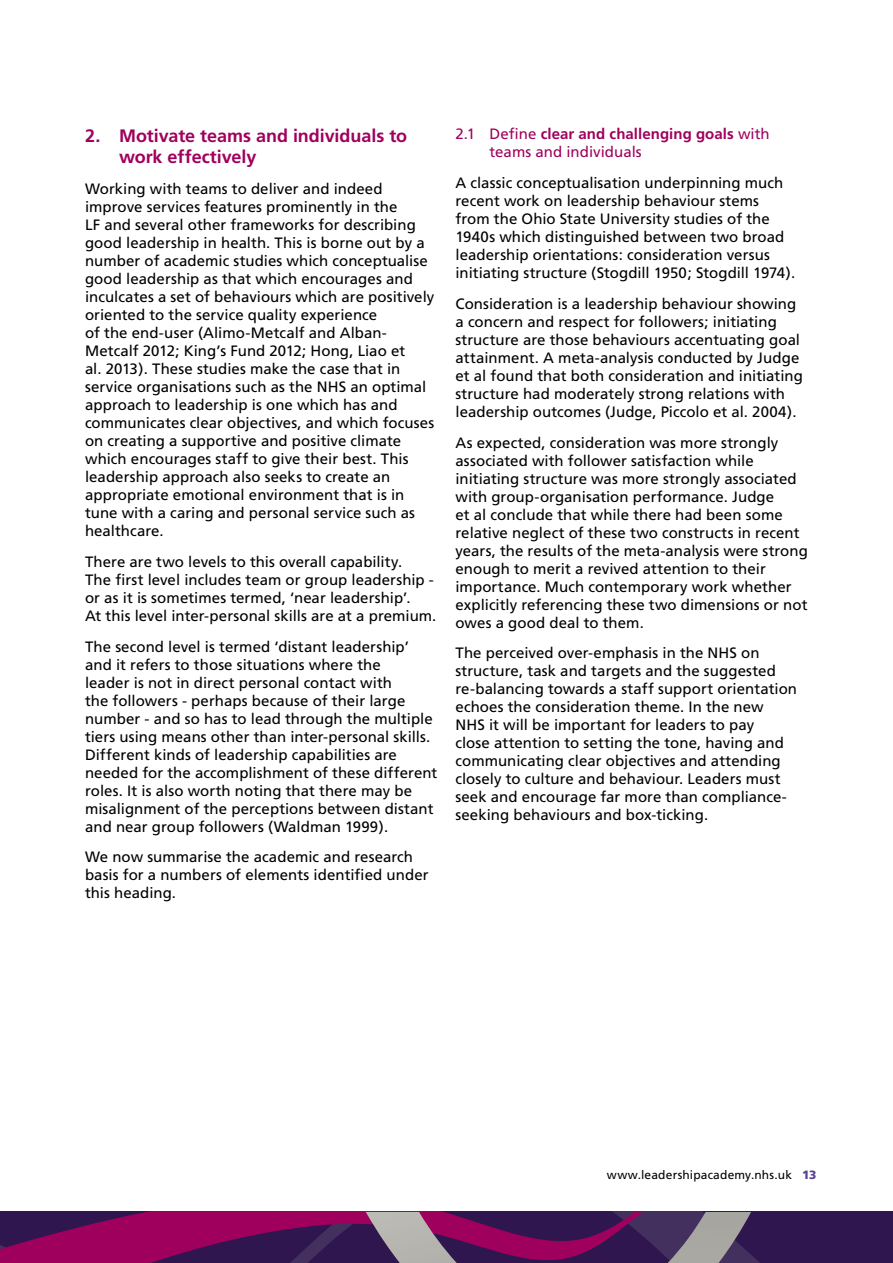
<style>
.page{position:relative;width:893px;height:1263px;background:#fff}
.page>*{position:absolute;margin:0;border:0;box-sizing:border-box;transform-origin:0 0}
.t1{font:700 18px/21.6px "Frutiger";letter-spacing:-.005em;color:#a0005d}
.t2{font:15px/18px "Frutiger";letter-spacing:.005em;color:#000}
.t3{font:15px/18px "Frutiger";color:#a0005d}
.t4{font:12px "Frutiger";letter-spacing:.015em;color:#000}
.s1{font-weight:700}
.s2{font-weight:900;color:#5a4293}
</style>
<div class="page">
<svg style="left:0;top:1212px;width:893px;height:51px;background:#5a0f54"></svg>
<svg style="left:366px;top:1212px;width:91px;height:51px;background:#93728b"></svg>
<svg style="left:668px;top:1212px;width:83px;height:51px;background:#7b7183"></svg>
<p class="t1" style="left:119px;top:124px;width:290px;text-indent:-34px">2. Motivate teams and individuals to work effectively</p>
<p class="t2" style="left:85px;top:180px;width:351px">Working with teams to deliver and indeed improve services features prominently in the<br>LF and several other frameworks for describing good leadership in health. This is borne out by a number of academic studies which conceptualise good leadership as that which encourages and inculcates a set of behaviours which are positively oriented to the service quality experience<br>of the end-user (Alimo-Metcalf and Alban-Metcalf 2012; King’s Fund 2012; Hong, Liao et<br>al. 2013). These studies make the case that in service organisations such as the NHS an optimal approach to leadership is one which has and communicates clear objectives, and which focuses on creating a supportive and positive climate which encourages staff to give their best. This leadership approach also seeks to create an appropriate emotional environment that is in tune with a caring and personal service such as healthcare.</p>
<p class="t2" style="left:85px;top:552px;width:353px">There are two levels to this overall capability.<br>The first level includes team or group leadership - or as it is sometimes termed, ‘near leadership’.<br>At this level inter-personal skills are at a premium.</p>
<p class="t2" style="left:85px;top:637px;width:354px">The second level is termed ‘distant leadership’ and it refers to those situations where the<br>leader is not in direct personal contact with<br>the followers - perhaps because of their large number - and so has to lead through the multiple tiers using means other than inter-personal skills.<br>Different kinds of leadership capabilities are needed for the accomplishment of these different roles. It is also worth noting that there may be misalignment of the perceptions between distant and near group followers (Waldman 1999).</p>
<p class="t2" style="left:85px;top:848px;width:345px">We now summarise the academic and research basis for a numbers of elements identified under this heading.</p>
<p class="t3" style="left:489px;top:125px;width:282px;text-indent:-34px">2.1 Define <span class="s1">clear and challenging goals</span> with teams and individuals</p>
<p class="t2" style="left:455px;top:174px;width:341px">A classic conceptualisation underpinning much recent work on leadership behaviour stems from the Ohio State University studies of the 1940s which distinguished between two broad leadership orientations: consideration versus initiating structure (Stogdill 1950; Stogdill 1974).</p>
<p class="t2" style="left:455px;top:294px;width:349px">Consideration is a leadership behaviour showing a concern and respect for followers; initiating structure are those behaviours accentuating goal attainment. A meta-analysis conducted by Judge et al found that both consideration and initiating structure had moderately strong relations with leadership outcomes (Judge, Piccolo et al. 2004).</p>
<p class="t2" style="left:455px;top:433px;width:354px">As expected, consideration was more strongly associated with follower satisfaction while initiating structure was more strongly associated with group-organisation performance. Judge<br>et al conclude that while there had been some relative neglect of these two constructs in recent years, the results of the meta-analysis were strong enough to merit a revived attention to their importance. Much contemporary work whether explicitly referencing these two dimensions or not owes a good deal to them.</p>
<p class="t2" style="left:455px;top:644px;width:343px">The perceived over-emphasis in the NHS on structure, task and targets and the suggested re-balancing towards a staff support orientation echoes the consideration theme. In the new<br>NHS it will be important for leaders to pay<br>close attention to setting the tone, having and communicating clear objectives and attending closely to culture and behaviour. Leaders must seek and encourage far more than compliance&shy;seeking behaviours and box-ticking.</p>
<p class="t4" style="left:607px;top:1167px;width:211px">www.leadershipacademy.nhs.uk <span class="s2">13</span></p>
</div>
